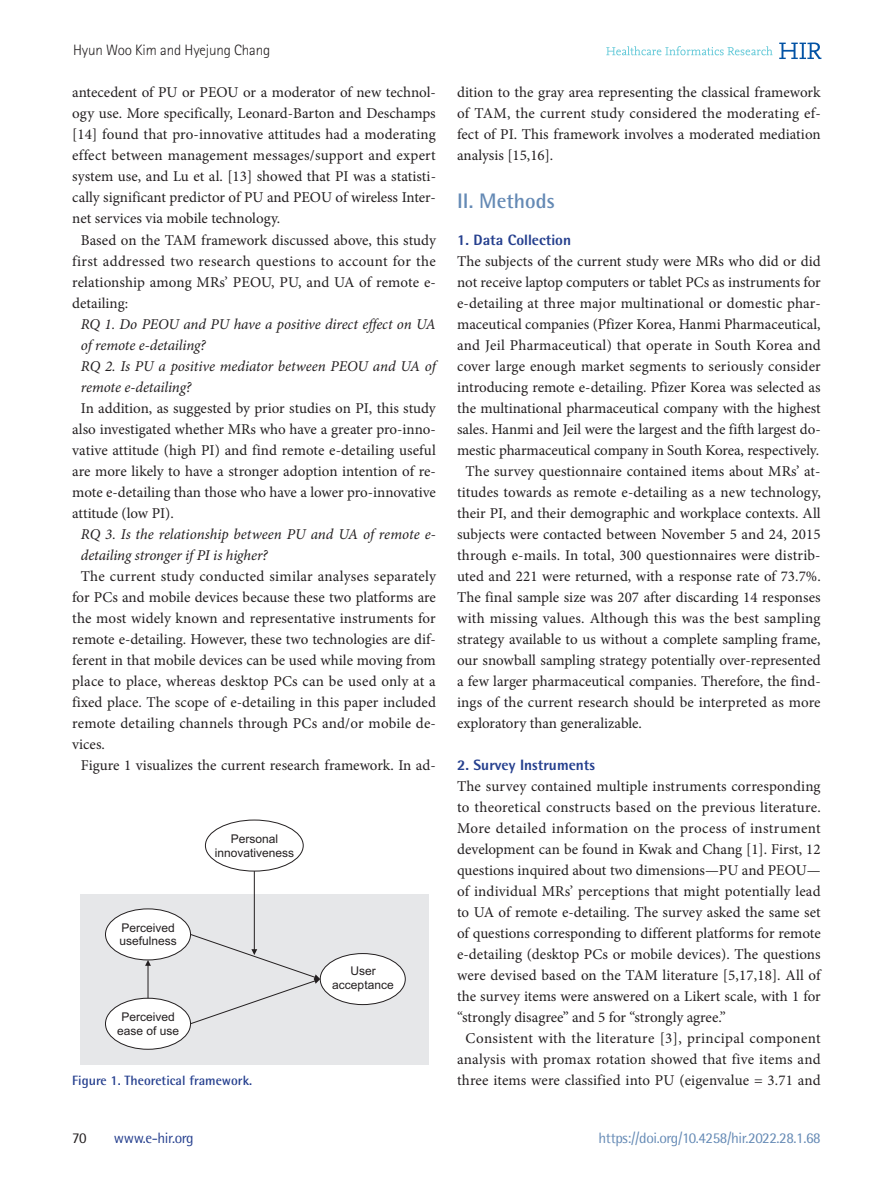
<style>
.page{position:relative;width:893px;height:1191px;background:#fff}
.page>*{position:absolute;margin:0;border:0;box-sizing:border-box;transform-origin:0 0}
.t1{font:700 21px "Rotis Semi Sans Std";color:#658ab5}
.t2{font:15px/21px "Minion Pro";color:#231f20;text-align:justify}
.t3{font:italic 15px/21px "Minion Pro";letter-spacing:-.005em;color:#231f20}
.t4{font:15px "Minion Pro";letter-spacing:.02em;color:#231f20}
.t5{font:15px "Minion Pro";letter-spacing:.025em;color:#231f20}
.t6{font:15px "Rotis Semi Sans Std";letter-spacing:-.025em;color:#658ab5}
.t7{font:800 15px "Rotis Semi Sans Std";color:#253f8e}
.t8{font:300 15px "Rotis Sans Serif Std";letter-spacing:-.01em;color:#231f20}
.t9{font:15px "Rotis Semi Sans Std";letter-spacing:-.025em;color:#253f8e}
.t10{font:15px "Rotis Semi Sans Std";color:#231f20}
.t11{font:700 13.5px "Rotis Semi Sans Std";color:#253f8e}
.t12{font:12px/13.4px "Arial";color:#231f20;text-align:center}
</style>
<div class="page">
<svg style="left:779px;top:43px;width:42px;height:16px"></svg>
<svg style="left:606px;top:46px;width:166px;height:9px"></svg>
<div style="left:80px;top:894px;width:349px;height:170px;background:#e6e7e9"></div>
<div style="left:205px;top:819px;width:99px;height:52px;border:1px solid #231f20;border-radius:50%"></div>
<div style="left:320px;top:953px;width:85px;height:51px;background:#fff;border-radius:50%"></div>
<div style="left:320px;top:953px;width:86px;height:52px;border:1px solid #231f20;border-radius:50%"></div>
<div style="left:105px;top:909px;width:86px;height:51px;background:#fff;border-radius:50%"></div>
<div style="left:105px;top:908px;width:86px;height:52px;border:1px solid #231f20;border-radius:50%"></div>
<div style="left:105px;top:998px;width:86px;height:51px;background:#fff;border-radius:50%"></div>
<div style="left:105px;top:997px;width:86px;height:52px;border:1px solid #231f20;border-radius:50%"></div>
<hr style="left:148px;top:963px;width:1px;height:35px;background:#231f20">
<svg style="left:145px;top:960px;width:6px;height:5px"></svg>
<hr style="left:254px;top:871px;width:1px;height:80px;background:#231f20">
<svg style="left:189px;top:933px;width:131px;height:91px"></svg>
<p class="t8" style="left:73px;top:42px;width:199px">Hyun Woo Kim and Hyejung Chang</p>
<p class="t2" style="left:72px;top:82px;width:365px">antecedent of PU or PEOU or a moderator of new technol-</p>
<p class="t2" style="left:72px;top:103px;width:365px">ogy use. More specifically, Leonard-Barton and Deschamps</p>
<p class="t2" style="left:72px;top:124px;width:365px">[14] found that pro-innovative attitudes had a moderating</p>
<p class="t2" style="left:72px;top:145px;width:365px">effect between management messages/support and expert</p>
<p class="t2" style="left:72px;top:166px;width:365px">system use, and Lu et al. [13] showed that PI was a statisti-</p>
<p class="t2" style="left:72px;top:187px;width:365px">cally significant predictor of PU and PEOU of wireless Inter-</p>
<p class="t2" style="left:72px;top:208px;width:210px">net services via mobile technology.</p>
<p class="t2" style="left:81px;top:229px;width:357px">Based on the TAM framework discussed above, this study</p>
<p class="t4" style="left:72px;top:251px;width:365px">first addressed two research questions to account for the</p>
<p class="t2" style="left:72px;top:271px;width:365px">relationship among MRs’ PEOU, PU, and UA of remote e-</p>
<p class="t2" style="left:72px;top:292px;width:57px">detailing:</p>
<p class="t3" style="left:81px;top:313px;width:357px">RQ 1. Do PEOU and PU have a positive direct effect on UA of remote e-detailing?<br>RQ 2. Is PU a positive mediator between PEOU and UA of remote e-detailing?</p>
<p class="t2" style="left:72px;top:397px;width:365px;text-indent:9px">In addition, as suggested by prior studies on PI, this study also investigated whether MRs who have a greater pro-inno&shy;vative attitude (high PI) and find remote e-detailing useful are more likely to have a stronger adoption intention of re&shy;mote e-detailing than those who have a lower pro-innovative attitude (low PI).</p>
<p class="t3" style="left:81px;top:523px;width:357px">RQ 3. Is the relationship between PU and UA of remote e&shy;detailing stronger if PI is higher?</p>
<p class="t2" style="left:81px;top:565px;width:357px">The current study conducted similar analyses separately</p>
<p class="t2" style="left:72px;top:586px;width:365px">for PCs and mobile devices because these two platforms are</p>
<p class="t2" style="left:72px;top:607px;width:365px">the most widely known and representative instruments for</p>
<p class="t2" style="left:72px;top:628px;width:365px">remote e-detailing. However, these two technologies are dif-</p>
<p class="t2" style="left:72px;top:649px;width:365px">ferent in that mobile devices can be used while moving from</p>
<p class="t2" style="left:72px;top:670px;width:365px">place to place, whereas desktop PCs can be used only at a</p>
<p class="t2" style="left:72px;top:691px;width:365px">fixed place. The scope of e-detailing in this paper included</p>
<p class="t2" style="left:72px;top:712px;width:365px">remote detailing channels through PCs and/or mobile de-</p>
<p class="t2" style="left:72px;top:733px;width:34px">vices.</p>
<p class="t2" style="left:81px;top:754px;width:357px">Figure 1 visualizes the current research framework. In ad-</p>
<p class="t12" style="left:120px;top:922px;width:59px;text-align:left">Perceived usefulness</p>
<p class="t12" style="left:117px;top:1011px;width:64px">Perceived ease of use</p>
<p class="t12" style="left:215px;top:833px;width:81px">Personal innovativeness</p>
<p class="t12" style="left:332px;top:965px;width:63px">User acceptance</p>
<p class="t2" style="left:457px;top:82px;width:365px">dition to the gray area representing the classical framework of TAM, the current study considered the moderating ef&shy;fect of PI. This framework involves a moderated mediation analysis [15,16].</p>
<h1 class="t1" style="left:457px;top:188px;width:100px">II. Methods</h1>
<p class="t7" style="left:457px;top:230px;width:116px">1. Data Collection</p>
<p class="t2" style="left:457px;top:250px;width:365px">The subjects of the current study were MRs who did or did</p>
<p class="t2" style="left:457px;top:271px;width:365px">not receive laptop computers or tablet PCs as instruments for</p>
<p class="t2" style="left:457px;top:292px;width:365px">e-detailing at three major multinational or domestic phar-</p>
<p class="t2" style="left:457px;top:313px;width:365px">maceutical companies (Pfizer Korea, Hanmi Pharmaceutical,</p>
<p class="t2" style="left:457px;top:334px;width:365px">and Jeil Pharmaceutical) that operate in South Korea and</p>
<p class="t2" style="left:457px;top:355px;width:365px">cover large enough market segments to seriously consider</p>
<p class="t2" style="left:457px;top:376px;width:365px">introducing remote e-detailing. Pfizer Korea was selected as</p>
<p class="t2" style="left:457px;top:397px;width:365px">the multinational pharmaceutical company with the highest</p>
<p class="t2" style="left:457px;top:418px;width:365px">sales. Hanmi and Jeil were the largest and the fifth largest do-</p>
<p class="t2" style="left:457px;top:439px;width:363px">mestic pharmaceutical company in South Korea, respectively.</p>
<p class="t2" style="left:466px;top:460px;width:356px">The survey questionnaire contained items about MRs’ at-</p>
<p class="t2" style="left:457px;top:481px;width:365px">titudes towards as remote e-detailing as a new technology,</p>
<p class="t2" style="left:457px;top:502px;width:365px">their PI, and their demographic and workplace contexts. All</p>
<p class="t2" style="left:457px;top:523px;width:365px">subjects were contacted between November 5 and 24, 2015</p>
<p class="t2" style="left:457px;top:544px;width:365px">through e-mails. In total, 300 questionnaires were distrib-</p>
<p class="t2" style="left:457px;top:565px;width:365px">uted and 221 were returned, with a response rate of 73.7%.</p>
<p class="t2" style="left:457px;top:586px;width:365px">The final sample size was 207 after discarding 14 responses</p>
<p class="t2" style="left:457px;top:607px;width:365px">with missing values. Although this was the best sampling</p>
<p class="t2" style="left:457px;top:628px;width:365px">strategy available to us without a complete sampling frame,</p>
<p class="t2" style="left:457px;top:649px;width:365px">our snowball sampling strategy potentially over-represented</p>
<p class="t2" style="left:457px;top:670px;width:365px">a few larger pharmaceutical companies. Therefore, the find-</p>
<p class="t2" style="left:457px;top:691px;width:365px">ings of the current research should be interpreted as more</p>
<p class="t2" style="left:457px;top:712px;width:186px">exploratory than generalizable.</p>
<p class="t7" style="left:457px;top:755px;width:139px">2. Survey Instruments</p>
<p class="t2" style="left:457px;top:775px;width:365px">The survey contained multiple instruments corresponding</p>
<p class="t4" style="left:457px;top:797px;width:365px">to theoretical constructs based on the previous literature.</p>
<p class="t5" style="left:457px;top:818px;width:365px">More detailed information on the process of instrument</p>
<p class="t2" style="left:457px;top:838px;width:365px">development can be found in Kwak and Chang [1]. First, 12</p>
<p class="t2" style="left:457px;top:859px;width:365px">questions inquired about two dimensions—PU and PEOU—</p>
<p class="t2" style="left:457px;top:880px;width:365px">of individual MRs’ perceptions that might potentially lead</p>
<p class="t2" style="left:457px;top:901px;width:365px">to UA of remote e-detailing. The survey asked the same set</p>
<p class="t2" style="left:457px;top:922px;width:365px">of questions corresponding to different platforms for remote</p>
<p class="t2" style="left:457px;top:943px;width:365px">e-detailing (desktop PCs or mobile devices). The questions</p>
<p class="t2" style="left:457px;top:964px;width:365px">were devised based on the TAM literature [5,17,18]. All of</p>
<p class="t2" style="left:457px;top:985px;width:365px">the survey items were answered on a Likert scale, with 1 for</p>
<p class="t2" style="left:457px;top:1006px;width:270px">“strongly disagree” and 5 for “strongly agree.”</p>
<p class="t4" style="left:466px;top:1028px;width:357px">Consistent with the literature [3], principal component</p>
<p class="t2" style="left:457px;top:1048px;width:365px">analysis with promax rotation showed that five items and</p>
<p class="t11" style="left:72px;top:1072px;width:181px">Figure 1. Theoretical framework.</p>
<p class="t2" style="left:457px;top:1069px;width:365px">three items were classified into PU (eigenvalue = 3.71 and</p>
<p class="t10" style="left:72px;top:1128px;width:16px">70</p>
<p class="t9" style="left:114px;top:1128px;width:81px">www.e-hir.org</p>
<p class="t6" style="left:598px;top:1128px;width:224px">https://doi.org/10.4258/hir.2022.28.1.68</p>
</div>
